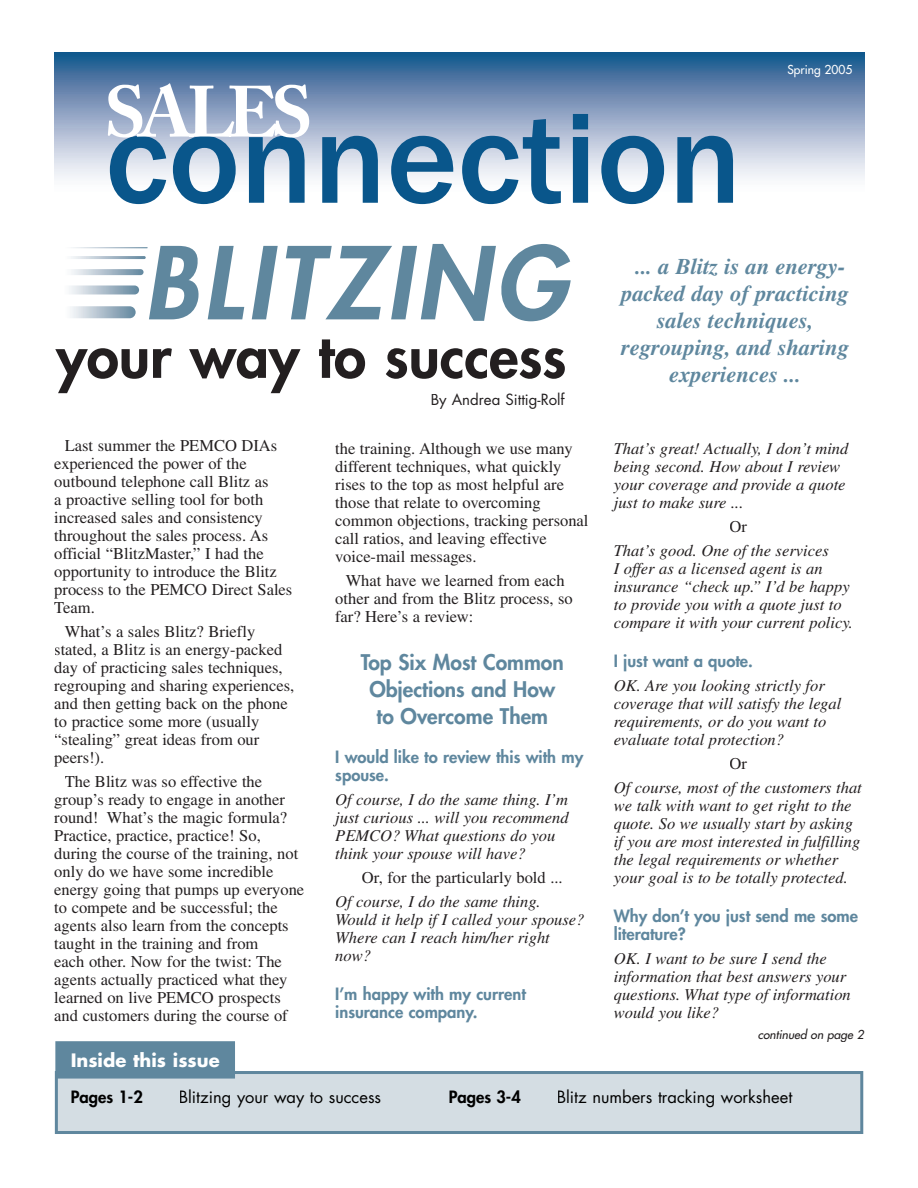
<style>
.page{position:relative;width:918px;height:1188px;background:#fff}
.page>*{position:absolute;margin:0;border:0;box-sizing:border-box;transform-origin:0 0}
.t1{font:italic 700 22.5px/27px "Times";color:#5f879e;text-align:center}
.t2{font:800 21px/27px "Futura";color:#5f879e;text-align:center}
.t3{font:700 18px "Futura";color:#fff}
.t4{font:16.5px/18px "Times";color:#231f20}
.t5{font:italic 16.5px/18px "Times";color:#231f20}
.t6{font:800 16.5px/18px "Futura";color:#5f879e}
.t7{font:16.5px "Futura";color:#000}
.t8{font:800 16.5px "Futura";color:#000}
.t9{font:15px "Futura";color:#231f20}
.t10{font:italic 12px "Futura";color:#231f20}
.t11{font:12px "Futura";color:#fff}
</style>
<div class="page">
<svg style="left:54px;top:53px;width:810px;height:152px;background:#7796b8"></svg>
<svg style="left:110px;top:114px;width:623px;height:90px"></svg>
<svg style="left:108px;top:83px;width:201px;height:55px"></svg>
<svg style="left:55px;top:1071px;width:808px;height:63px;background:#c6d2da"></svg>
<div style="left:55px;top:1041px;width:180px;height:38px;background:#5f879e"></div>
<div style="left:72px;top:1090px;width:70px;height:17px;background:#d4dde3"></div>
<div style="left:180px;top:1089px;width:215px;height:18px;background:#d4dde3"></div>
<div style="left:450px;top:1090px;width:61px;height:17px;background:#d4dde3"></div>
<div style="left:511px;top:1090px;width:10px;height:13px;background:#d4dde3"></div>
<div style="left:558px;top:1089px;width:29px;height:14px;background:#d4dde3"></div>
<div style="left:587px;top:1089px;width:205px;height:18px;background:#d4dde3"></div>
<svg style="left:63px;top:247px;width:85px;height:1px"></svg>
<svg style="left:63px;top:256px;width:83px;height:3px"></svg>
<svg style="left:63px;top:269px;width:81px;height:6px"></svg>
<svg style="left:62px;top:285px;width:77px;height:9px"></svg>
<svg style="left:63px;top:306px;width:73px;height:12px"></svg>
<svg style="left:149px;top:244px;width:422px;height:77px"></svg>
<svg style="left:55px;top:339px;width:510px;height:54px"></svg>
<p class="t11" style="left:787px;top:62px;width:66px">Spring 2005</p>
<p class="t4" style="left:54px;top:436px;width:240px;text-indent:10px">Last summer the PEMCO DIAs experienced the power of the outbound telephone call Blitz as<br>a proactive selling tool for both increased sales and consistency throughout the sales process. As official “BlitzMaster,” I had the opportunity to introduce the Blitz process to the PEMCO Direct Sales<br>Team.</p>
<p class="t4" style="left:54px;top:622px;width:241px;text-indent:10px">What’s a sales Blitz? Briefly stated, a Blitz is an energy-packed day of practicing sales techniques, regrouping and sharing experiences, and then getting back on the phone to practice some more (usually “stealing” great ideas from our peers!).</p>
<p class="t4" style="left:54px;top:772px;width:251px;text-indent:10px">The Blitz was so effective the group’s ready to engage in another round! What’s the magic formula?<br>Practice, practice, practice! So, during the course of the training, not only do we have some incredible energy going that pumps up everyone to compete and be successful; the agents also learn from the concepts taught in the training and from<br>each other. Now for the twist: The agents actually practiced what they learned on live PEMCO prospects and customers during the course of</p>
<p class="t3" style="left:71px;top:1048px;width:151px">Inside this issue</p>
<p class="t9" style="left:431px;top:390px;width:136px">By Andrea Sittig-Rolf</p>
<p class="t4" style="left:335px;top:439px;width:255px">the training. Although we use many different techniques, what quickly rises to the top as most helpful are those that relate to overcoming common objections, tracking personal call ratios, and leaving effective voice-mail messages.</p>
<p class="t4" style="left:335px;top:571px;width:239px;text-indent:10px">What have we learned from each other and from the Blitz process, so far? Here’s a review:</p>
<p class="t2" style="left:361px;top:649px;width:204px">Top Six Most Common<br>Objections and How to Overcome Them</p>
<p class="t6" style="left:335px;top:748px;width:250px">I would like to review this with my spouse.</p>
<p class="t5" style="left:335px;top:790px;width:235px">Of course, I do the same thing. I’m just curious ... will you recommend<br>PEMCO? What questions do you think your spouse will have?</p>
<p class="t4" style="left:362px;top:868px;width:202px">Or, for the particularly bold ...</p>
<p class="t5" style="left:335px;top:892px;width:251px">Of course, I do the same thing.<br>Would it help if I called your spouse?<br>Where can I reach him/her right now?</p>
<p class="t6" style="left:335px;top:985px;width:192px">I’m happy with my current insurance company.</p>
<h1 class="t1" style="left:621px;top:253px;width:230px">... a Blitz is an energy&shy;packed day of practicing sales techniques, regrouping, and sharing experiences ...</h1>
<p class="t5" style="left:614px;top:439px;width:236px">That’s great! Actually, I don’t mind being second. How about I review your coverage and provide a quote just to make sure ...</p>
<p class="t4" style="left:730px;top:517px;width:19px">Or</p>
<p class="t5" style="left:614px;top:541px;width:241px">That’s good. One of the services<br>I offer as a licensed agent is an insurance “check up.” I’d be happy to provide you with a quote just to compare it with your current policy.</p>
<p class="t6" style="left:614px;top:652px;width:141px">I just want a quote.</p>
<p class="t5" style="left:614px;top:676px;width:229px">OK. Are you looking strictly for coverage that will satisfy the legal requirements, or do you want to evaluate total protection?</p>
<p class="t4" style="left:730px;top:754px;width:19px">Or</p>
<p class="t5" style="left:614px;top:778px;width:250px">Of course, most of the customers that we talk with want to get right to the quote. So we usually start by asking if you are most interested in fulfilling the legal requirements or whether your goal is to be totally protected.</p>
<p class="t6" style="left:614px;top:907px;width:246px">Why don’t you just send me some literature?</p>
<p class="t5" style="left:614px;top:949px;width:239px">OK. I want to be sure I send the information that best answers your questions. What type of information would you like?</p>
<p class="t10" style="left:758px;top:1027px;width:107px">continued on page 2</p>
<p class="t8" style="left:71px;top:1087px;width:74px">Pages 1-2</p>
<p class="t7" style="left:179px;top:1086px;width:204px">Blitzing your way to success</p>
<p class="t8" style="left:449px;top:1087px;width:74px">Pages 3-4</p>
<p class="t7" style="left:557px;top:1086px;width:237px">Blitz numbers tracking worksheet</p>
</div>
